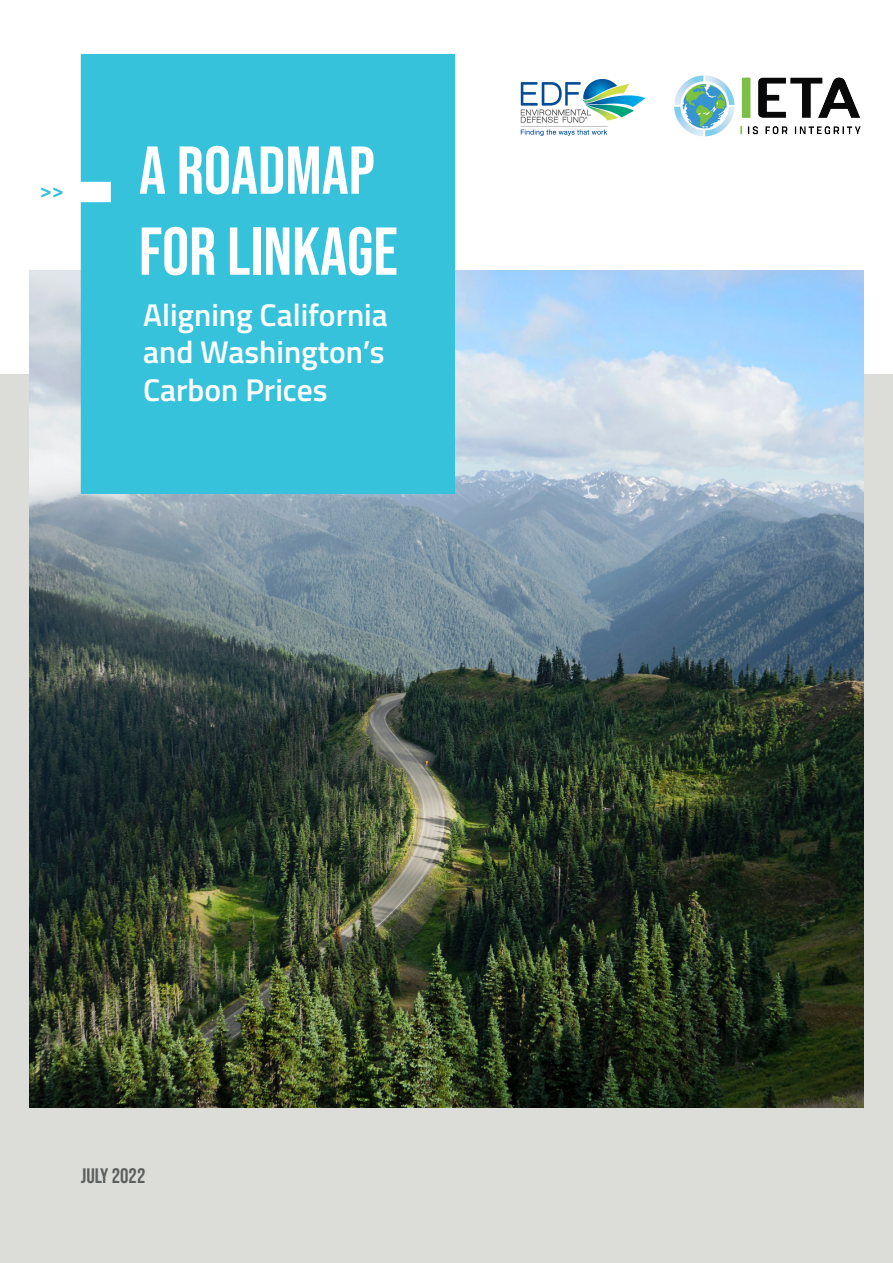
<style>
.page{position:relative;width:893px;height:1263px;background:#fff}
.page>*{position:absolute;margin:0;border:0;box-sizing:border-box;transform-origin:0 0}
._70_Header_white_Beb{font:67.5px/81px "Bebas Neue";color:#fff}
._14_Content_black_Ti{font:600 31.5px/37.8px "Titillium Web";color:#fff;text-align:justify}
._20_Contents_black_R{font:30px "Bebas Neue";color:#37c2dc}
._14_Contents_black_B{font:21px "Bebas Neue";color:#5a605e}
</style>
<div class="page">
<div style="left:0;top:374px;width:893px;height:889px;background:#dcdcd9"></div>
<img style="left:30px;top:270px;width:833px;height:837px">
<div style="left:81px;top:54px;width:374px;height:440px;background:#37c2dc"></div>
<img style="left:674px;top:75px;width:186px;height:61px">
<img style="left:520px;top:79px;width:126px;height:57px">
<p class="_20_Contents_black_R" style="left:40px;top:175px;width:25px">&gt;&gt;</p>
<p class="_70_Header_white_Beb" style="left:139px;top:129px;width:260px">A ROADMAP<br>FOR LINKAGE</p>
<p class="_14_Content_black_Ti" style="left:143px;top:294px;width:246px">Aligning California and Washington’s Carbon Prices</p>
<p class="_14_Contents_black_B" style="left:81px;top:1164px;width:66px">JULY 2022</p>
</div>
